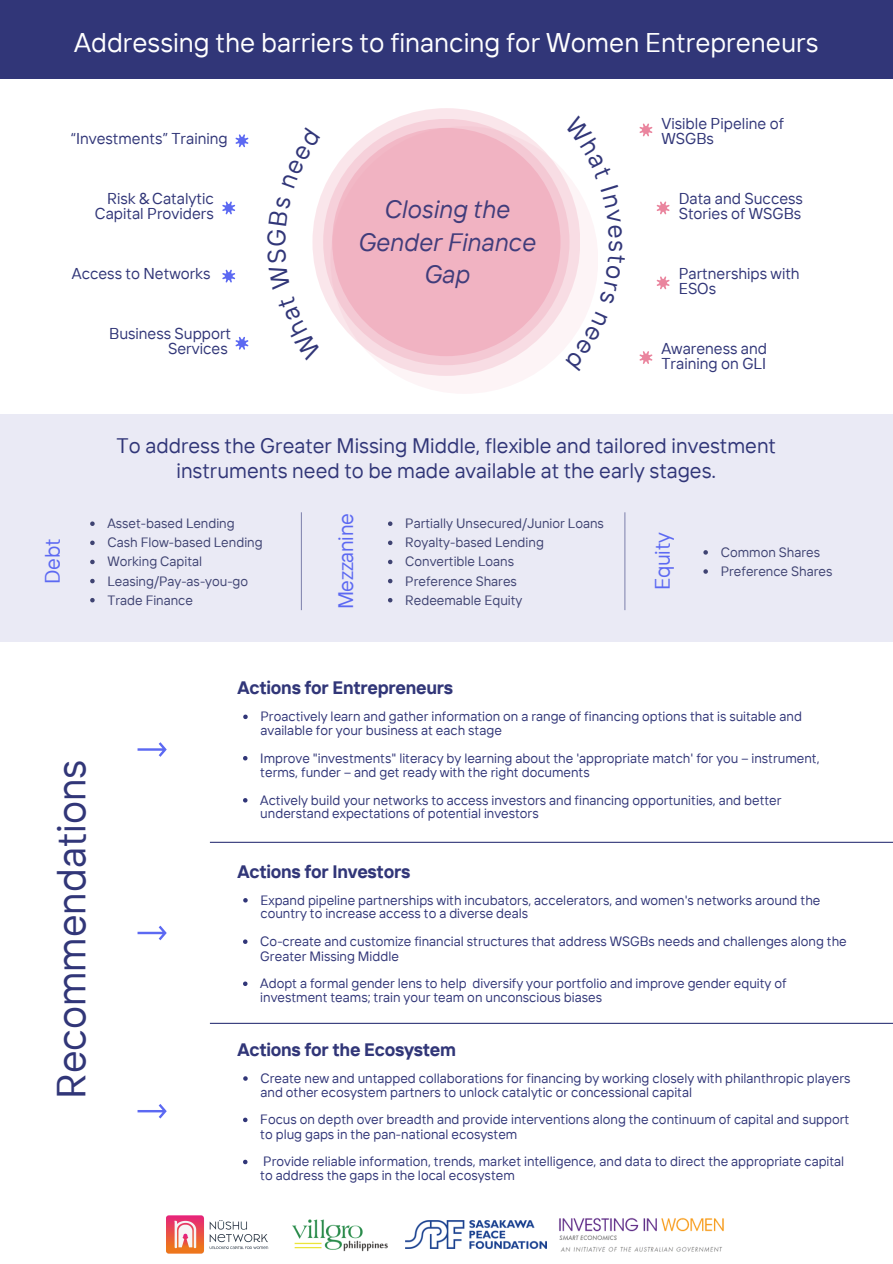
<style>
.page{position:relative;width:893px;height:1264px;background:#fff}
.page>*{position:absolute;margin:0;border:0;box-sizing:border-box;transform-origin:0 0}
.t1{font:40.5px "TT Interphases";color:#313678}
.t2{font:27px "TT Interphases";color:#fff}
.t3{font:italic 25.05px/32.4px "TT Interphases";color:#313678;text-align:center}
.t4{font:21px/24.8px "TT Interphases";color:#313678;text-align:center}
.t5{font:21px "TT Interphases";letter-spacing:-.015em;color:#5c69f2}
.t6{font:700 18px "TT Interphases";letter-spacing:-.015em;color:#313678}
.t7{font:15.75px/15px "TT Interphases";color:#313678}
.t8{font:13.5px/13.5px "TT Interphases";color:#313678}
.t9{font:13.5px "TT Interphases";color:#3f4372}
</style>
<div class="page">
<div style="left:0;top:414px;width:892px;height:228px;background:#eaeaf5"></div>
<div style="left:0;top:0;width:892px;height:79px;background:#313678"></div>
<svg style="left:639px;top:123px;width:13px;height:14px"></svg>
<svg style="left:656px;top:201px;width:13px;height:14px"></svg>
<svg style="left:656px;top:276px;width:13px;height:13px"></svg>
<svg style="left:639px;top:351px;width:13px;height:13px"></svg>
<svg style="left:235px;top:134px;width:14px;height:13px"></svg>
<svg style="left:222px;top:201px;width:13px;height:14px"></svg>
<svg style="left:222px;top:269px;width:13px;height:14px"></svg>
<svg style="left:235px;top:336px;width:14px;height:14px"></svg>
<hr style="left:210px;top:841px;width:682px;height:1px;background:#313678">
<hr style="left:210px;top:1022px;width:682px;height:1px;background:#313678">
<svg style="left:137px;top:742px;width:30px;height:14px"></svg>
<svg style="left:137px;top:925px;width:30px;height:15px"></svg>
<svg style="left:137px;top:1104px;width:30px;height:14px"></svg>
<svg style="left:243px;top:898px;width:5px;height:4px"></svg>
<svg style="left:243px;top:939px;width:4px;height:4px"></svg>
<svg style="left:243px;top:981px;width:4px;height:5px"></svg>
<svg style="left:243px;top:714px;width:5px;height:5px"></svg>
<svg style="left:243px;top:756px;width:4px;height:4px"></svg>
<svg style="left:243px;top:798px;width:4px;height:4px"></svg>
<svg style="left:243px;top:1076px;width:5px;height:4px"></svg>
<svg style="left:243px;top:1117px;width:4px;height:5px"></svg>
<svg style="left:243px;top:1159px;width:4px;height:5px"></svg>
<hr style="left:301px;top:512px;width:1px;height:98px;background:#313678">
<hr style="left:624px;top:512px;width:1px;height:98px;background:#313678">
<svg style="left:90px;top:521px;width:5px;height:5px"></svg>
<svg style="left:90px;top:540px;width:5px;height:5px"></svg>
<svg style="left:90px;top:559px;width:5px;height:5px"></svg>
<svg style="left:90px;top:579px;width:5px;height:4px"></svg>
<svg style="left:90px;top:598px;width:5px;height:4px"></svg>
<svg style="left:388px;top:521px;width:4px;height:5px"></svg>
<svg style="left:388px;top:540px;width:4px;height:5px"></svg>
<svg style="left:388px;top:559px;width:4px;height:5px"></svg>
<svg style="left:388px;top:579px;width:4px;height:4px"></svg>
<svg style="left:388px;top:598px;width:4px;height:4px"></svg>
<svg style="left:703px;top:550px;width:4px;height:4px"></svg>
<svg style="left:703px;top:569px;width:4px;height:4px"></svg>
<div style="left:312px;top:108px;width:268px;height:268px;background:#fae6eb;border-radius:50%"></div>
<svg style="left:323px;top:119px;width:246px;height:246px;background:#f5cbd6"></svg>
<svg style="left:330px;top:126px;width:268px;height:268px;fill:#f1b3c2"></svg>
<img style="left:559px;top:1217px;width:165px;height:35px">
<img style="left:405px;top:1220px;width:141px;height:28px">
<img style="left:292px;top:1219px;width:96px;height:33px">
<img style="left:166px;top:1215px;width:103px;height:38px">
<svg style="left:564px;top:171px;width:6px;height:8px"></svg>
<svg style="left:565px;top:311px;width:23px;height:36px"></svg>
<p class="t2" style="left:74px;top:25px;width:745px">Addressing the barriers to financing for Women Entrepreneurs</p>
<p class="t7" style="left:70px;top:131px;width:159px">“Investments” Training</p>
<p class="t7" style="left:107px;top:191px;width:108px">Risk &amp; Catalytic</p>
<p class="t7" style="left:95px;top:206px;width:120px">Capital Providers</p>
<p class="t7" style="left:72px;top:266px;width:140px">Access to Networks</p>
<p class="t7" style="left:109px;top:326px;width:124px;text-align:right">Business Support<br>Services</p>
<p class="t3" style="left:383px;top:193px;width:127px">Closing the</p>
<p class="t3" style="left:357px;top:225px;width:179px">Gender Finance<br>Gap</p>
<p class="t7" style="left:661px;top:116px;width:124px">Visible Pipeline of<br>WSGBs</p>
<p class="t7" style="left:678px;top:191px;width:126px">Data and Success</p>
<p class="t7" style="left:678px;top:206px;width:124px">Stories of WSGBs</p>
<p class="t7" style="left:678px;top:266px;width:122px">Partnerships with</p>
<p class="t7" style="left:678px;top:281px;width:39px">ESOs</p>
<p class="t7" style="left:661px;top:341px;width:107px">Awareness and</p>
<p class="t7" style="left:661px;top:356px;width:106px">Training on GLI</p>
<p class="t5" style="left:39px;top:584px;width:46px;rotate:-90deg">Debt</p>
<p class="t4" style="left:117px;top:433px;width:661px">To address the Greater Missing Middle, flexible and tailored investment instruments need to be made available at the early stages.</p>
<p class="t9" style="left:107px;top:514px;width:129px">Asset-based Lending</p>
<p class="t9" style="left:107px;top:534px;width:157px">Cash Flow-based Lending</p>
<p class="t9" style="left:107px;top:553px;width:96px">Working Capital</p>
<p class="t9" style="left:107px;top:572px;width:142px">Leasing/Pay-as-you-go</p>
<p class="t9" style="left:107px;top:591px;width:87px">Trade Finance</p>
<p class="t5" style="left:332px;top:609px;width:98px;rotate:-90deg">Mezzanine</p>
<p class="t9" style="left:405px;top:514px;width:200px">Partially Unsecured/Junior Loans</p>
<p class="t9" style="left:405px;top:534px;width:140px">Royalty-based Lending</p>
<p class="t9" style="left:405px;top:553px;width:110px">Convertible Loans</p>
<p class="t9" style="left:405px;top:572px;width:113px">Preference Shares</p>
<p class="t9" style="left:405px;top:591px;width:119px">Redeemable Equity</p>
<p class="t5" style="left:648px;top:590px;width:59px;rotate:-90deg">Equity</p>
<p class="t9" style="left:720px;top:543px;width:101px">Common Shares</p>
<p class="t9" style="left:720px;top:562px;width:113px">Preference Shares</p>
<p class="t1" style="left:45px;top:1099px;width:341px;rotate:-90deg">Recommendations</p>
<p class="t6" style="left:237px;top:676px;width:217px">Actions for Entrepreneurs</p>
<p class="t8" style="left:260px;top:709px;width:543px">Proactively learn and gather information on a range of financing options that is suitable and available for your business at each stage</p>
<p class="t8" style="left:260px;top:750px;width:560px;line-height:14.5px">Improve "investments" literacy by learning about the 'appropriate match' for you – instrument, terms, funder – and get ready with the right documents</p>
<p class="t8" style="left:260px;top:793px;width:523px">Actively build your networks to access investors and financing opportunities, and better understand expectations of potential investors</p>
<p class="t6" style="left:237px;top:859px;width:174px">Actions for Investors</p>
<p class="t8" style="left:260px;top:893px;width:561px">Expand pipeline partnerships with incubators, accelerators, and women's networks around the country to increase access to a diverse deals</p>
<p class="t8" style="left:260px;top:933px;width:588px;line-height:14.5px">Co-create and customize financial structures that address WSGBs needs and challenges along the<br>Greater Missing Middle</p>
<p class="t8" style="left:260px;top:976px;width:528px">Adopt a formal gender lens to help diversify your portfolio and improve gender equity of investment teams; train your team on unconscious biases</p>
<p class="t6" style="left:237px;top:1037px;width:220px">Actions for the Ecosystem</p>
<p class="t8" style="left:260px;top:1071px;width:591px">Create new and untapped collaborations for financing by working closely with philanthropic players and other ecosystem partners to unlock catalytic or concessional capital</p>
<p class="t8" style="left:260px;top:1112px;width:590px;line-height:14.5px">Focus on depth over breadth and provide interventions along the continuum of capital and support to plug gaps in the pan-national ecosystem</p>
<p class="t8" style="left:260px;top:1154px;width:585px">Provide reliable information, trends, market intelligence, and data to direct the appropriate capital to address the gaps in the local ecosystem</p>
</div>
